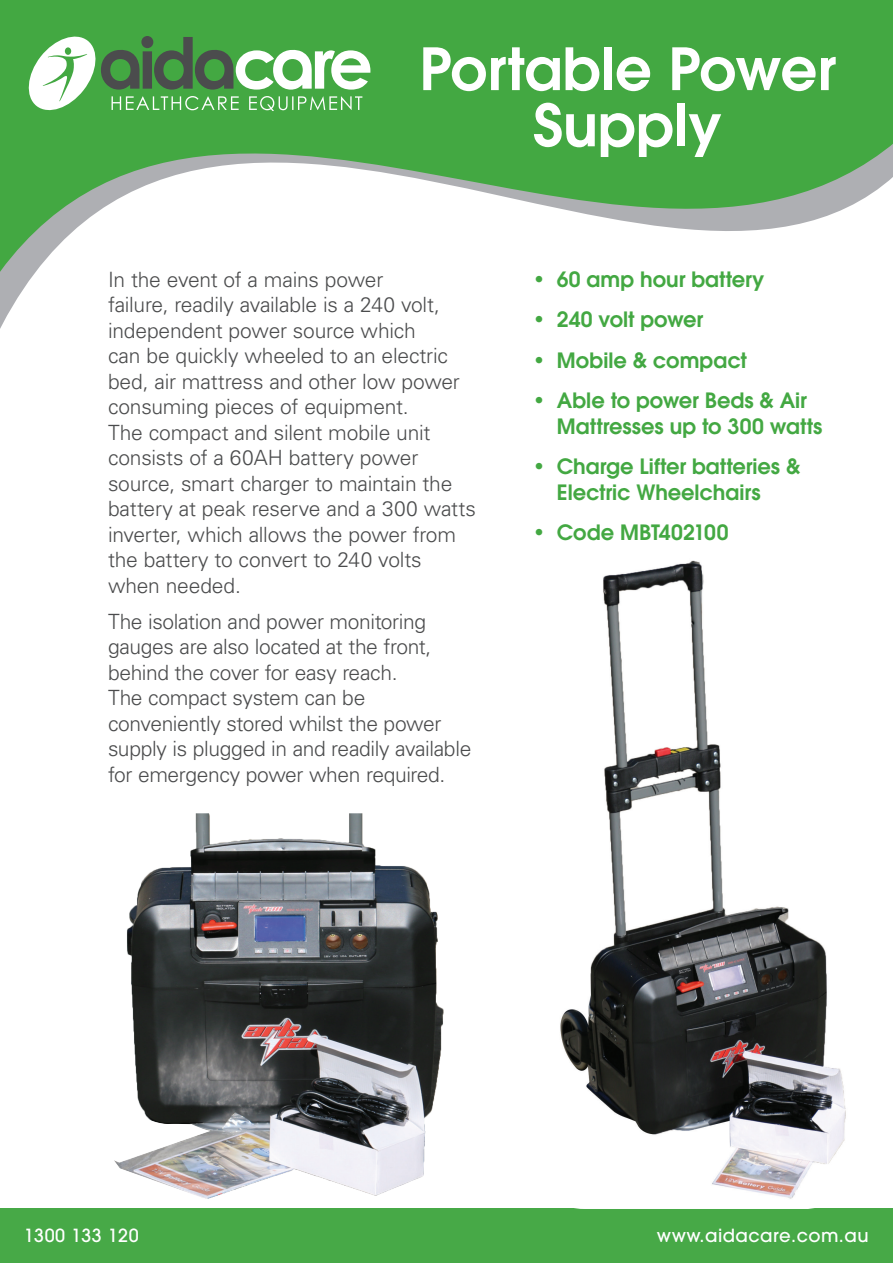
<style>
.page{position:relative;width:893px;height:1263px;background:#fff}
.page>*{position:absolute;margin:0;border:0;box-sizing:border-box;transform-origin:0 0}
.t1{font:600 57.9px/56.2px "Avant Garde";color:#fff;text-align:center}
.t2{font:300 21px/25.5px "Univers";letter-spacing:-.01em;color:#4b4c4d}
.t3{font:600 21px/25.5px "Avant Garde";color:#43a842}
.t4{font:500 18px "Avant Garde";letter-spacing:.025em;color:#fff}
</style>
<div class="page">
<div style="left:0;top:1209px;width:893px;height:54px;background:#47a947"></div>
<svg style="left:0;top:0;width:893px;height:329px;fill:#43a842"></svg>
<svg style="left:29px;top:36px;width:341px;height:75px"></svg>
<img style="left:114px;top:813px;width:330px;height:386px">
<img style="left:538px;top:560px;width:315px;height:649px">
<p class="t1" style="left:419px;top:40px;width:418px">Portable Power<br>Supply</p>
<p class="t2" style="left:108px;top:266px;width:369px">In the event of a mains power<br>failure, readily available is a 240 volt, independent power source which<br>can be quickly wheeled to an electric bed, air mattress and other low power consuming pieces of equipment.<br>The compact and silent mobile unit consists of a 60AH battery power source, smart charger to maintain the battery at peak reserve and a 300 watts inverter, which allows the power from the battery to convert to 240 volts when needed.</p>
<p class="t2" style="left:108px;top:608px;width:365px">The isolation and power monitoring gauges are also located at the front, behind the cover for easy reach.<br>The compact system can be conveniently stored whilst the power supply is plugged in and readily available for emergency power when required.</p>
<p class="t3" style="left:533px;top:266px;width:233px">• 60 amp hour battery</p>
<p class="t3" style="left:533px;top:307px;width:172px">• 240 volt power</p>
<p class="t3" style="left:533px;top:347px;width:215px">• Mobile &amp; compact</p>
<p class="t3" style="left:557px;top:388px;width:267px;text-indent:-24px">• Able to power Beds &amp; Air<br>Mattresses up to 300 watts</p>
<p class="t3" style="left:557px;top:454px;width:245px;text-indent:-24px">• Charge Lifter batteries &amp;<br>Electric Wheelchairs</p>
<p class="t3" style="left:533px;top:520px;width:197px">• Code MBT402100</p>
<p class="t4" style="left:24px;top:1225px;width:116px">1300 133 120</p>
<p class="t4" style="left:657px;top:1225px;width:213px">www.aidacare.com.au</p>
</div>
